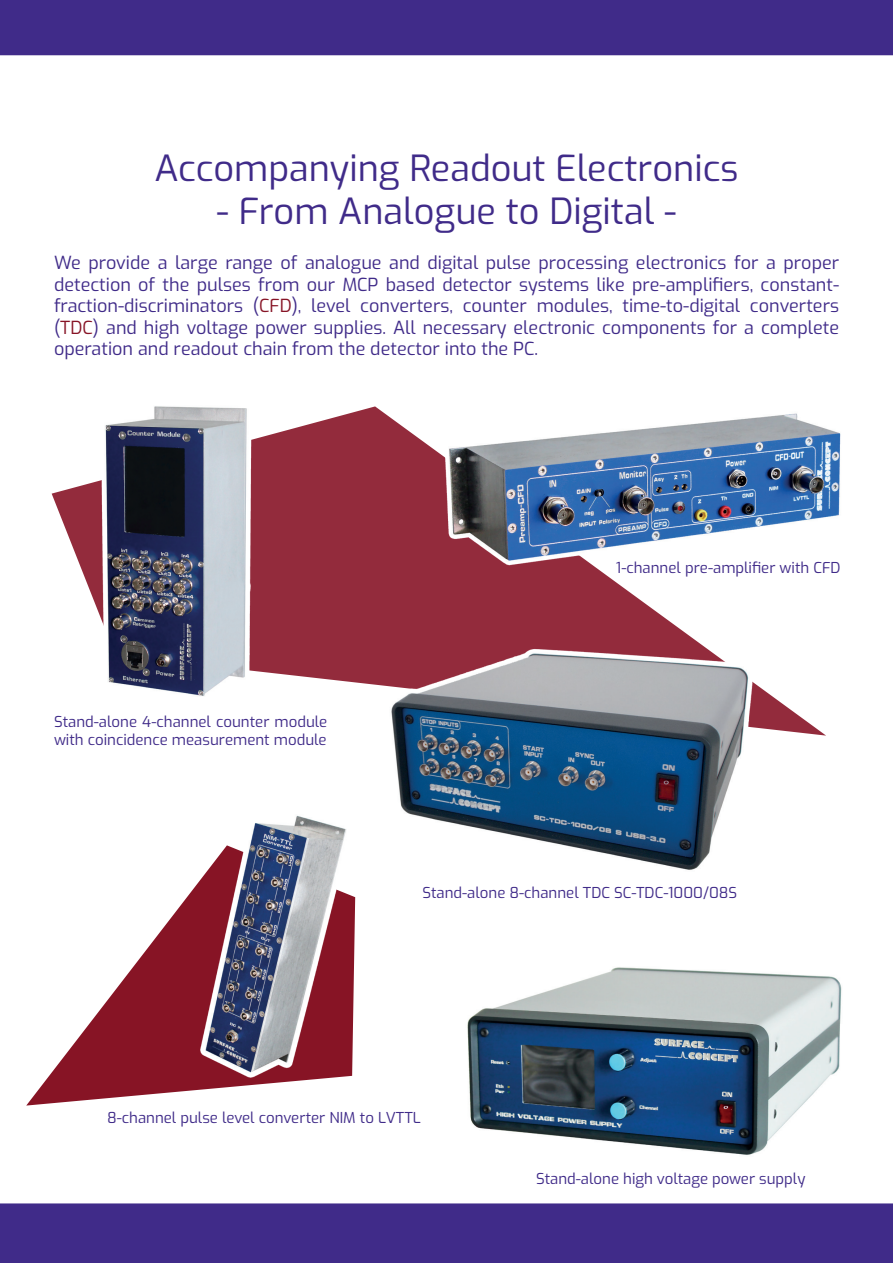
<style>
.page{position:relative;width:893px;height:1263px;background:#fff}
.page>*{position:absolute;margin:0;border:0;box-sizing:border-box;transform-origin:0 0}
.t1{font:36px "Exo";color:#402b89}
.t2{font:18px/21.6px "Exo";color:#402b89;text-align:justify}
.t3{font:15px/18px "Exo";color:#402b89}
.s1{color:#871426}
</style>
<div class="page">
<div style="left:0;top:0;width:893px;height:55px;background:#402b89"></div>
<svg style="left:26px;top:905px;width:155px;height:200px"></svg>
<svg style="left:52px;top:406px;width:774px;height:330px;fill:#932b3c"></svg>
<img style="left:367px;top:624px;width:408px;height:246px">
<img style="left:424px;top:406px;width:417px;height:173px">
<img style="left:83px;top:406px;width:187px;height:311px">
<img style="left:467px;top:967px;width:375px;height:188px">
<img style="left:181px;top:795px;width:189px;height:297px">
<div style="left:104px;top:1102px;width:320px;height:27px;background:#fff"></div>
<div style="left:0;top:1203px;width:893px;height:60px;background:#402b89"></div>
<h1 class="t1" style="left:155px;top:142px;width:585px">Accompanying Readout Electronics</h1>
<h1 class="t1" style="left:217px;top:185px;width:461px">- From Analogue to Digital -</h1>
<p class="t2" style="left:54px;top:251px;width:787px">We provide a large range of analogue and digital pulse processing electronics for a proper detection of the pulses from our MCP based detector systems like pre-amplifiers, constant&shy;fraction-discriminators (<span class="s1">CFD</span>), level converters, counter modules, time-to-digital converters (<span class="s1">TDC</span>) and high voltage power supplies. All necessary electronic components for a complete operation and readout chain from the detector into the PC.</p>
<p class="t3" style="left:54px;top:712px;width:275px">Stand-alone 4-channel counter module with coincidence measurement module</p>
<p class="t3" style="left:616px;top:558px;width:226px">1-channel pre-amplifier with CFD</p>
<p class="t3" style="left:422px;top:883px;width:316px">Stand-alone 8-channel TDC SC-TDC-1000/08S</p>
<p class="t3" style="left:107px;top:1108px;width:315px">8-channel pulse level converter NIM to LVTTL</p>
<p class="t3" style="left:536px;top:1169px;width:271px">Stand-alone high voltage power supply</p>
</div>
